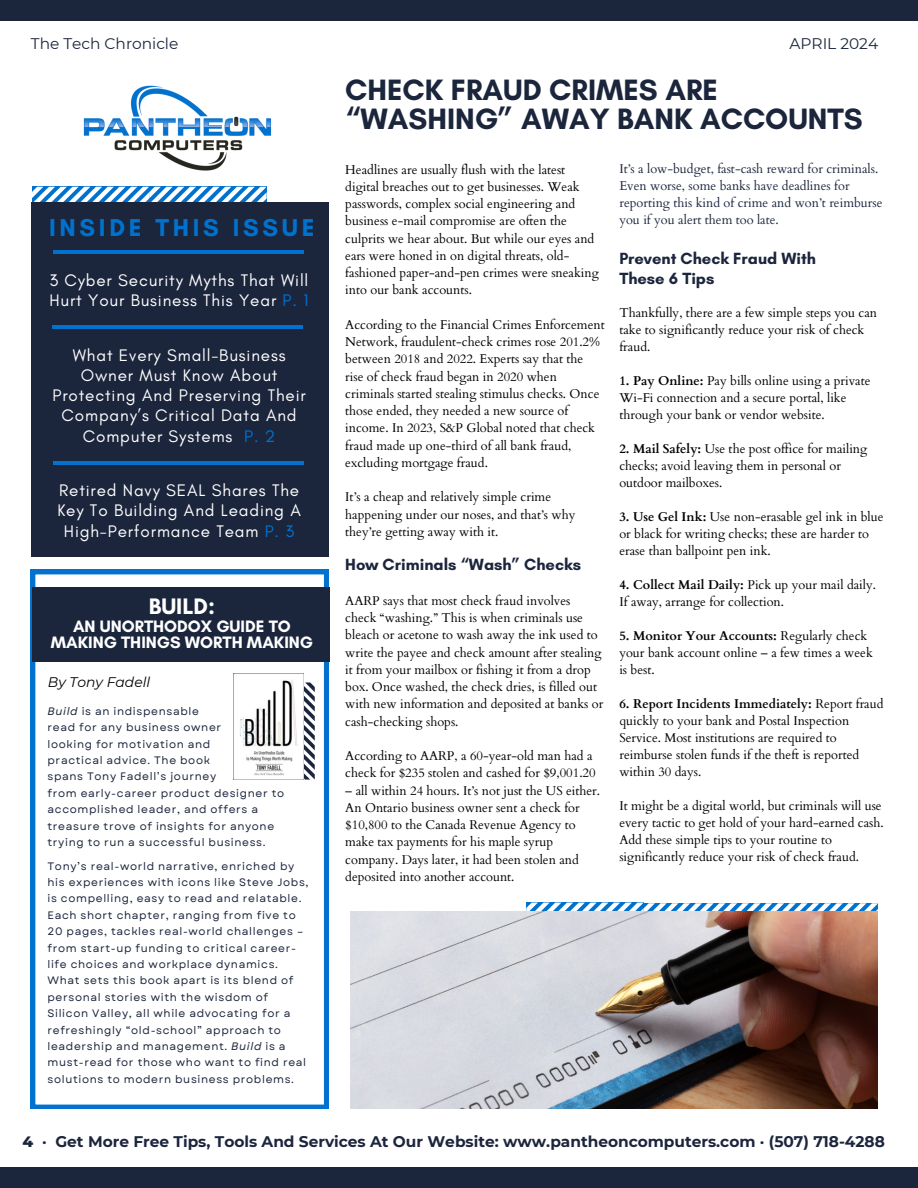
<style>
.page{position:relative;width:918px;height:1188px;background:#fff}
.page>*{position:absolute;margin:0;border:0;box-sizing:border-box;transform-origin:0 0}
.t1{font:700 30px/29.2px "Glacial Indifference";color:#1b253c}
.t2{font:700 24.9px "Glacial Indifference";letter-spacing:.15em;color:#0072ce}
.t3{font:700 22.8px "Glacial Indifference";color:#fff}
.t4{font:17.1px/20.2px "Glacial Indifference";letter-spacing:.05em;color:#fff}
.t5{font:17.1px "Glacial Indifference";color:#0072ce}
.t6{font:700 16.8px/15.8px "Glacial Indifference";color:#fff;text-align:center}
.t7{font:700 16.5px/20.2px "Glacial Indifference";color:#1b253c}
.t8{font:700 15.45px "Montserrat";color:#1b253c}
.t9{font:15.45px "Montserrat";color:#1b253c}
.t10{font:italic 13.95px "Montserrat";color:#000}
.t11{font:12.75px/17.2px "Cardo";color:#000}
.t12{font:12.75px/17px "Cardo";color:#1b253c}
.t13{font:10.8px/16.4px "Garet";letter-spacing:.06em;color:#1b253c}
.s1{color:#0072ce}
.s2{color:#0272ce}
.s3{font-style:italic}
.s4{font-weight:700}
.s5{font-weight:800}
</style>
<div class="page">
<div style="left:0;top:1px;width:918px;height:20px;background:#1b253c"></div>
<div style="left:0;top:1168px;width:918px;height:20px;background:#1b253c"></div>
<svg style="left:527px;top:903px;width:351px;height:8px"></svg>
<img style="left:350px;top:911px;width:528px;height:197px">
<svg style="left:31px;top:570px;width:297px;height:539px"></svg>
<div style="left:32px;top:587px;width:297px;height:75px;background:#1b253c"></div>
<svg style="left:304px;top:683px;width:11px;height:97px"></svg>
<svg style="left:32px;top:187px;width:235px;height:15px"></svg>
<div style="left:32px;top:202px;width:297px;height:354px;background:#1b253c"></div>
<hr style="left:54px;top:251px;width:250px;height:3px;background:#0072ce">
<hr style="left:53px;top:326px;width:250px;height:3px;background:#0072ce">
<hr style="left:53px;top:462px;width:251px;height:3px;background:#0272ce">
<img style="left:234px;top:674px;width:70px;height:106px">
<img style="left:83px;top:85px;width:189px;height:86px">
<p class="t9" style="left:31px;top:34px;width:149px">The Tech Chronicle</p>
<p class="t9" style="left:790px;top:34px;width:90px">APRIL 2024</p>
<p class="t2" style="left:49px;top:212px;width:267px">INSIDE THIS ISSUE</p>
<p class="t4" style="left:49px;top:269px;width:261px">3 Cyber Security Myths That Will<br>Hurt Your Business This Year <span class="s1">P. 1</span></p>
<p class="t4" style="left:73px;top:344px;width:214px">What Every Small-Business</p>
<p class="t4" style="left:81px;top:365px;width:198px">Owner Must Know About</p>
<p class="t4" style="left:53px;top:385px;width:255px">Protecting And Preserving Their</p>
<p class="t4" style="left:62px;top:405px;width:237px">Company’s Critical Data And</p>
<p class="t4" style="left:83px;top:425px;width:151px">Computer Systems</p>
<p class="t5" style="left:244px;top:425px;width:33px">P. 2</p>
<p class="t4" style="left:57px;top:480px;width:245px;text-align:center">Retired Navy SEAL Shares The<br>Key To Building And Leading A<br>High-Performance Team <span class="s2">P. 3</span></p>
<p class="t3" style="left:149px;top:592px;width:68px">BUILD:</p>
<p class="t6" style="left:51px;top:618px;width:264px">AN UNORTHODOX GUIDE TO<br>MAKING THINGS WORTH MAKING</p>
<p class="t10" style="left:48px;top:674px;width:104px">By Tony Fadell</p>
<h4 class="t13" style="left:48px;top:703px;width:153px"><span class="s3">Build</span> is an indispensable</h4>
<p class="t13" style="left:48px;top:719px;width:175px">read for any business owner</p>
<p class="t13" style="left:48px;top:736px;width:164px">looking for motivation and</p>
<p class="t13" style="left:48px;top:752px;width:164px">practical advice. The book</p>
<h2 class="t13" style="left:48px;top:769px;width:170px">spans Tony Fadell’s journey</h2>
<p class="t13" style="left:48px;top:785px;width:238px">from early-career product designer to accomplished leader, and offers a treasure trove of insights for anyone trying to run a successful business.</p>
<h6 class="t13" style="left:48px;top:858px;width:263px">Tony’s real-world narrative, enriched by his experiences with icons like Steve Jobs, is compelling, easy to read and relatable.<br>Each short chapter, ranging from five to 20 pages, tackles real-world challenges – from start-up funding to critical career&shy;life choices and workplace dynamics.<br>What sets this book apart is its blend of personal stories with the wisdom of Silicon Valley, all while advocating for a refreshingly “old-school” approach to leadership and management. <span class="s3">Build</span> is a must-read for those who want to find real solutions to modern business problems.</h6>
<p class="t1" style="left:345px;top:75px;width:519px">CHECK FRAUD CRIMES ARE “WASHING” AWAY BANK ACCOUNTS</p>
<p class="t11" style="left:345px;top:161px;width:255px">Headlines are usually flush with the latest digital breaches out to get businesses. Weak passwords, complex social engineering and business e-mail compromise are often the culprits we hear about. But while our eyes and ears were honed in on digital threats, old&shy;fashioned paper-and-pen crimes were sneaking into our bank accounts.</p>
<p class="t11" style="left:345px;top:316px;width:261px">According to the Financial Crimes Enforcement Network, fraudulent-check crimes rose 201.2% between 2018 and 2022. Experts say that the rise of check fraud began in 2020 when criminals started stealing stimulus checks. Once those ended, they needed a new source of income. In 2023, S&amp;P Global noted that check fraud made up one-third of all bank fraud, excluding mortgage fraud.</p>
<h3 class="t11" style="left:345px;top:489px;width:232px">It’s a cheap and relatively simple crime happening under our noses, and that’s why they’re getting away with it.</h3>
<h1 class="t7" style="left:345px;top:554px;width:237px">How Criminals “Wash” Checks</h1>
<p class="t11" style="left:345px;top:592px;width:260px">AARP says that most check fraud involves check “washing.” This is when criminals use bleach or acetone to wash away the ink used to write the payee and check amount after stealing it from your mailbox or fishing it from a drop box. Once washed, the check dries, is filled out with new information and deposited at banks or cash-checking shops.</p>
<p class="t11" style="left:345px;top:748px;width:252px">According to AARP, a 60-year-old man had a check for $235 stolen and cashed for $9,001.20</p>
<p class="t11" style="left:345px;top:782px;width:256px">– all within 24 hours. It’s not just the US either.<br>An Ontario business owner sent a check for $10,800 to the Canada Revenue Agency to make tax payments for his maple syrup company. Days later, it had been stolen and deposited into another account.</p>
<p class="t12" style="left:619px;top:161px;width:260px">It’s a low-budget, fast-cash reward for criminals.<br>Even worse, some banks have deadlines for</p>
<h5 class="t12" style="left:619px;top:195px;width:265px">reporting this kind of crime and won’t reimburse you if you alert them too late.</h5>
<p class="t7" style="left:619px;top:248px;width:198px">Prevent Check Fraud With<br>These 6 Tips</p>
<p class="t11" style="left:619px;top:304px;width:259px">Thankfully, there are a few simple steps you can take to significantly reduce your risk of check fraud.</p>
<p class="t11" style="left:619px;top:372px;width:253px"><span class="s4">1. Pay Online:</span> Pay bills online using a private<br>Wi-Fi connection and a secure portal, like through your bank or vendor website.</p>
<p class="t11" style="left:619px;top:440px;width:249px"><span class="s4">2. Mail Safely:</span> Use the post office for mailing checks; avoid leaving them in personal or outdoor mailboxes.</p>
<h5 class="t11" style="left:619px;top:508px;width:266px"><span class="s4">3. Use Gel Ink:</span> Use non-erasable gel ink in blue or black for writing checks; these are harder to erase than ballpoint pen ink.</h5>
<p class="t11" style="left:619px;top:576px;width:258px"><span class="s4">4. Collect Mail Daily:</span> Pick up your mail daily.<br>If away, arrange for collection.</p>
<p class="t11" style="left:619px;top:627px;width:255px"><span class="s4">5. Monitor Your Accounts:</span> Regularly check your bank account online – a few times a week is best.</p>
<p class="t11" style="left:619px;top:695px;width:266px"><span class="s4">6. Report Incidents Immediately:</span> Report fraud quickly to your bank and Postal Inspection Service. Most institutions are required to reimburse stolen funds if the theft is reported within 30 days.</p>
<p class="t11" style="left:619px;top:797px;width:266px">It might be a digital world, but criminals will use every tactic to get hold of your hard-earned cash.<br>Add these simple tips to your routine to significantly reduce your risk of check fraud.</p>
<h6 class="t8" style="left:23px;top:1132px;width:864px"><span class="s5">4</span> · Get More Free Tips, Tools And Services At Our Website: www.pantheoncomputers.com · (507) 718-4288</h6>
</div>
